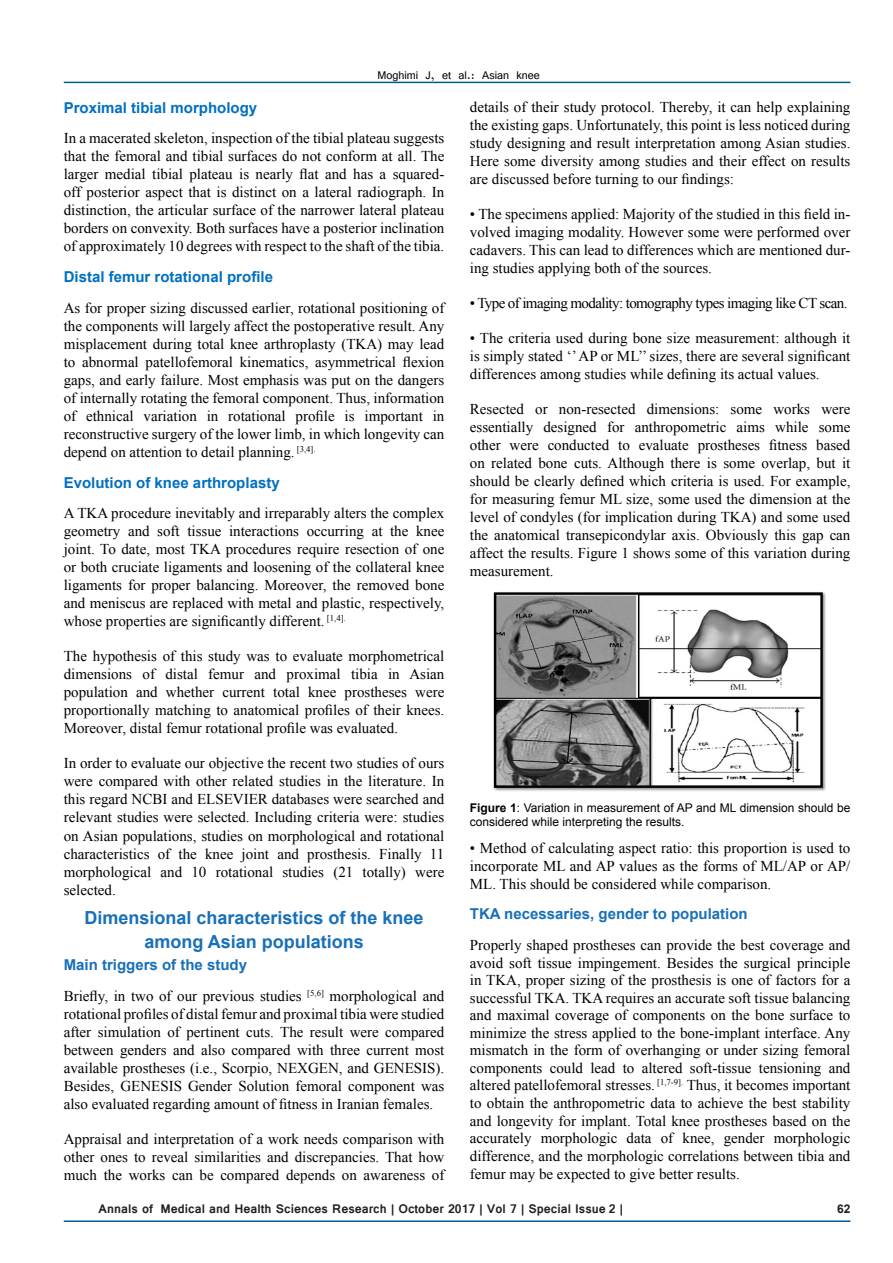
<style>
.page{position:relative;width:893px;height:1263px;background:#fff}
.page>*{position:absolute;margin:0;border:0;box-sizing:border-box;transform-origin:0 0}
.t1{font:700 18px/24px "Arial";color:#1870b8;text-align:center}
.t2{font:15px/18px "Times New Roman";color:#000;text-align:justify}
.t3{font:700 15px "Arial";color:#0070c0}
.t4{font:15px "Times New Roman";letter-spacing:-.04em;color:#000}
.t5{font:700 15px "Arial";color:#1870b8}
.t6{font:700 13.5px "Vrinda";color:#231f20}
.t7{font:12px/14.4px "Arial";color:#000}
.t8{font:12px "Vrinda";color:#000}
.t9{font:700 12px "Arial";color:#231f20}
.s1{font-weight:700}
</style>
<div class="page">
<hr style="left:64px;top:1220px;width:786px;height:2px;background:#005a96">
<hr style="left:64px;top:82px;width:786px;height:1px;background:#005a96">
<img style="left:493px;top:592px;width:333px;height:199px">
<img style="left:497px;top:595px;width:323px;height:190px">
<div style="left:494px;top:592px;width:329px;height:196px;border:2px solid #000"></div>
<p class="t8" style="left:377px;top:67px;width:164px">Moghimi J, et al.: Asian knee</p>
<p class="t3" style="left:64px;top:97px;width:195px">Proximal tibial morphology</p>
<p class="t2" style="left:64px;top:129px;width:382px">In a macerated skeleton, inspection of the tibial plateau suggests that the femoral and tibial surfaces do not conform at all. The larger medial tibial plateau is nearly flat and has a squared&shy;off posterior aspect that is distinct on a lateral radiograph. In distinction, the articular surface of the narrower lateral plateau borders on convexity. Both surfaces have a posterior inclination of approximately 10 degrees with respect to the shaft of the tibia.</p>
<p class="t3" style="left:64px;top:267px;width:211px">Distal femur rotational profile</p>
<p class="t2" style="left:64px;top:299px;width:382px">As for proper sizing discussed earlier, rotational positioning of the components will largely affect the postoperative result. Any misplacement during total knee arthroplasty (TKA) may lead to abnormal patellofemoral kinematics, asymmetrical flexion gaps, and early failure. Most emphasis was put on the dangers of internally rotating the femoral component. Thus, information of ethnical variation in rotational profile is important in reconstructive surgery of the lower limb, in which longevity can depend on attention to detail planning. <sup>[3,4].</sup></p>
<p class="t3" style="left:64px;top:472px;width:217px">Evolution of knee arthroplasty</p>
<p class="t2" style="left:64px;top:504px;width:382px">A TKA procedure inevitably and irreparably alters the complex geometry and soft tissue interactions occurring at the knee joint. To date, most TKA procedures require resection of one or both cruciate ligaments and loosening of the collateral knee ligaments for proper balancing. Moreover, the removed bone and meniscus are replaced with metal and plastic, respectively, whose properties are significantly different. <sup>[1,4].</sup></p>
<p class="t2" style="left:64px;top:647px;width:382px">The hypothesis of this study was to evaluate morphometrical dimensions of distal femur and proximal tibia in Asian population and whether current total knee prostheses were proportionally matching to anatomical profiles of their knees.<br>Moreover, distal femur rotational profile was evaluated.</p>
<p class="t2" style="left:64px;top:754px;width:382px">In order to evaluate our objective the recent two studies of ours were compared with other related studies in the literature. In this regard NCBI and ELSEVIER databases were searched and relevant studies were selected. Including criteria were: studies on Asian populations, studies on morphological and rotational characteristics of the knee joint and prosthesis. Finally 11 morphological and 10 rotational studies (21 totally) were selected.</p>
<p class="t1" style="left:84px;top:906px;width:341px">Dimensional characteristics of the knee among Asian populations</p>
<p class="t5" style="left:64px;top:955px;width:185px">Main triggers of the study</p>
<p class="t2" style="left:64px;top:987px;width:382px">Briefly, in two of our previous studies <sup>[5,6]</sup> morphological and rotational profiles of distal femur and proximal tibia were studied after simulation of pertinent cuts. The result were compared between genders and also compared with three current most available prostheses (i.e., Scorpio, NEXGEN, and GENESIS).<br>Besides, GENESIS Gender Solution femoral component was also evaluated regarding amount of fitness in Iranian females.</p>
<p class="t2" style="left:64px;top:1130px;width:382px">Appraisal and interpretation of a work needs comparison with other ones to reveal similarities and discrepancies. That how much the works can be compared depends on awareness of</p>
<p class="t2" style="left:470px;top:98px;width:382px">details of their study protocol. Thereby, it can help explaining the existing gaps. Unfortunately, this point is less noticed during study designing and result interpretation among Asian studies.<br>Here some diversity among studies and their effect on results are discussed before turning to our findings:</p>
<p class="t2" style="left:470px;top:205px;width:382px">• The specimens applied: Majority of the studied in this field in&shy;volved imaging modality. However some were performed over cadavers. This can lead to differences which are mentioned dur&shy;ing studies applying both of the sources.</p>
<p class="t4" style="left:470px;top:293px;width:379px">• Type of imaging modality: tomography types imaging like CT scan.</p>
<p class="t2" style="left:470px;top:329px;width:382px">• The criteria used during bone size measurement: although it is simply stated ‘’ AP or ML’’ sizes, there are several significant differences among studies while defining its actual values.</p>
<p class="t2" style="left:470px;top:400px;width:382px">Resected or non-resected dimensions: some works were essentially designed for anthropometric aims while some other were conducted to evaluate prostheses fitness based on related bone cuts. Although there is some overlap, but it should be clearly defined which criteria is used. For example, for measuring femur ML size, some used the dimension at the level of condyles (for implication during TKA) and some used the anatomical transepicondylar axis. Obviously this gap can affect the results. Figure 1 shows some of this variation during measurement.</p>
<p class="t7" style="left:470px;top:800px;width:382px"><span class="s1">Figure 1</span>: Variation in measurement of AP and ML dimension should be considered while interpreting the results.</p>
<p class="t2" style="left:470px;top:838px;width:382px">• Method of calculating aspect ratio: this proportion is used to incorporate ML and AP values as the forms of ML/AP or AP/ ML. This should be considered while comparison.</p>
<p class="t5" style="left:470px;top:904px;width:279px">TKA necessaries, gender to population</p>
<p class="t2" style="left:470px;top:936px;width:382px;line-height:17.5px">Properly shaped prostheses can provide the best coverage and avoid soft tissue impingement. Besides the surgical principle in TKA, proper sizing of the prosthesis is one of factors for a successful TKA. TKA requires an accurate soft tissue balancing and maximal coverage of components on the bone surface to minimize the stress applied to the bone-implant interface. Any mismatch in the form of overhanging or under sizing femoral components could lead to altered soft-tissue tensioning and altered patellofemoral stresses. <sup>[1,7-9].</sup> Thus, it becomes important to obtain the anthropometric data to achieve the best stability and longevity for implant. Total knee prostheses based on the accurately morphologic data of knee, gender morphologic difference, and the morphologic correlations between tibia and femur may be expected to give better results.</p>
<p class="t6" style="left:99px;top:1200px;width:526px">Annals of Medical and Health Sciences Research | October 2017 | Vol 7 | Special Issue 2 |</p>
<p class="t9" style="left:837px;top:1201px;width:15px">62</p>
</div>
